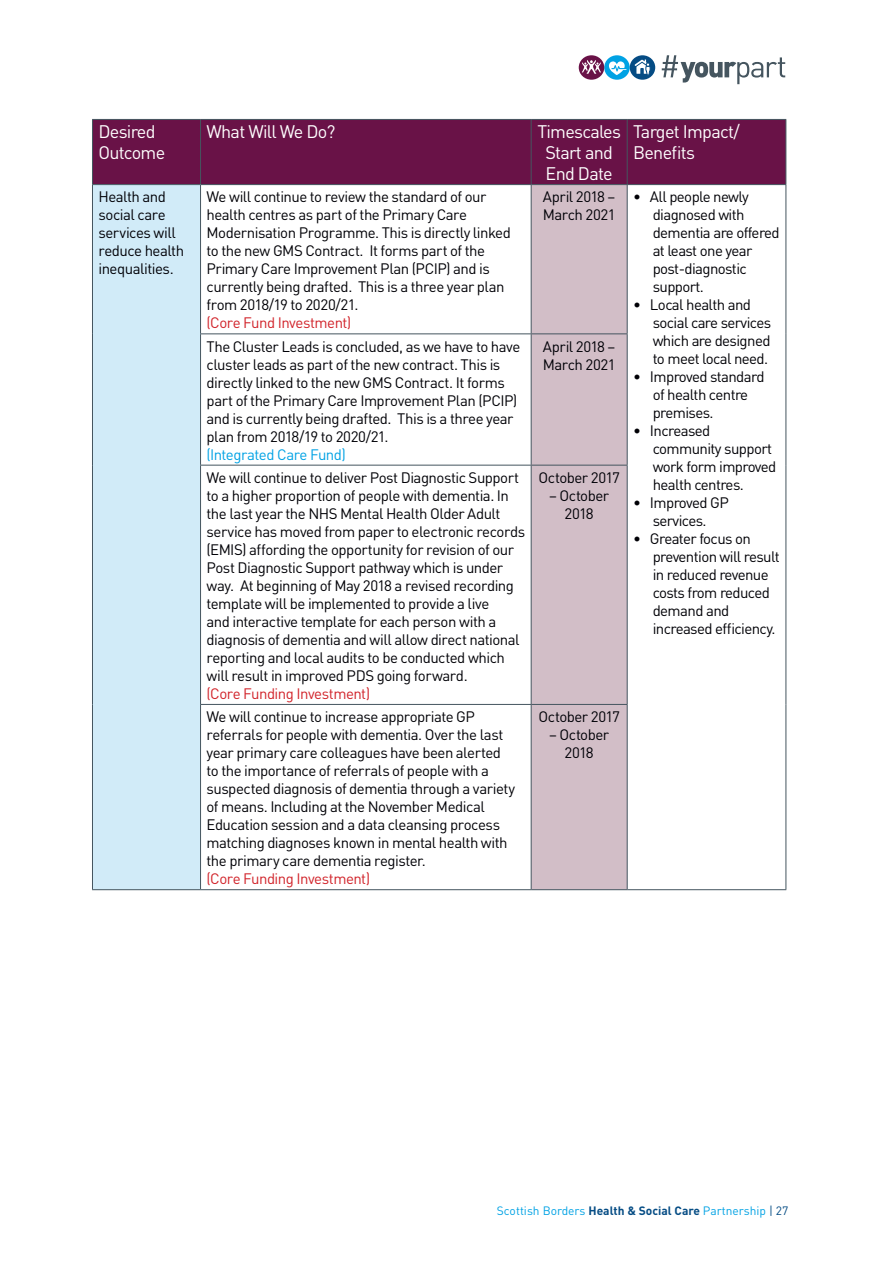
<style>
.page{position:relative;width:893px;height:1263px;background:#fff}
.page>*{position:absolute;margin:0;border:0;box-sizing:border-box;transform-origin:0 0}
.t1{font:18px/21px "DIN";letter-spacing:-.04em;color:#fff}
.t2{font:15px/18px "DIN";letter-spacing:-.035em;color:#000006}
.t3{font:15px "DIN";letter-spacing:-.035em;color:#d1232a}
.t4{font:15px "DIN";letter-spacing:-.035em;color:#00a2e4}
.t5{font:12px "DIN";color:#00a2e4}
.s1{font-weight:700;color:#054c84}
.s2{color:#054c84}
</style>
<div class="page">
<div style="left:604px;top:55px;width:26px;height:25px;background:#00a2e4;border-radius:50%"></div>
<div style="left:579px;top:55px;width:25px;height:25px;background:#691247;border-radius:50%"></div>
<svg style="left:582px;top:60px;width:19px;height:14px"></svg>
<div style="left:630px;top:55px;width:25px;height:25px;background:#054c84;border-radius:50%"></div>
<svg style="left:662px;top:55px;width:123px;height:29px"></svg>
<svg style="left:635px;top:60px;width:15px;height:15px"></svg>
<svg style="left:609px;top:61px;width:17px;height:14px"></svg>
<div style="left:93px;top:120px;width:692px;height:64px;background:#691247"></div>
<div style="left:92px;top:185px;width:109px;height:705px;background:#d1ebf8"></div>
<div style="left:532px;top:185px;width:95px;height:704px;background:#d2bec7"></div>
<hr style="left:531px;top:120px;width:1px;height:64px;background:#45555f">
<hr style="left:627px;top:120px;width:1px;height:64px;background:#45555f">
<hr style="left:785px;top:120px;width:1px;height:64px;background:#45555f">
<hr style="left:92px;top:184px;width:109px;height:1px;background:#45555f">
<hr style="left:201px;top:184px;width:330px;height:1px;background:#45555f">
<hr style="left:531px;top:184px;width:96px;height:1px;background:#45555f">
<hr style="left:531px;top:185px;width:1px;height:148px;background:#45555f">
<hr style="left:627px;top:184px;width:159px;height:1px;background:#45555f">
<hr style="left:627px;top:185px;width:1px;height:148px;background:#45555f">
<hr style="left:785px;top:185px;width:1px;height:149px;background:#45555f">
<hr style="left:200px;top:333px;width:331px;height:1px;background:#45555f">
<hr style="left:531px;top:333px;width:97px;height:1px;background:#45555f">
<hr style="left:531px;top:334px;width:1px;height:131px;background:#45555f">
<hr style="left:627px;top:334px;width:1px;height:131px;background:#45555f">
<hr style="left:785px;top:334px;width:1px;height:131px;background:#45555f">
<hr style="left:200px;top:465px;width:331px;height:1px;background:#45555f">
<hr style="left:531px;top:465px;width:97px;height:1px;background:#45555f">
<hr style="left:531px;top:465px;width:1px;height:239px;background:#45555f">
<hr style="left:627px;top:465px;width:1px;height:239px;background:#45555f">
<hr style="left:785px;top:465px;width:1px;height:239px;background:#45555f">
<hr style="left:200px;top:704px;width:331px;height:1px;background:#45555f">
<hr style="left:531px;top:704px;width:97px;height:1px;background:#45555f">
<hr style="left:531px;top:705px;width:1px;height:184px;background:#45555f">
<hr style="left:627px;top:705px;width:1px;height:184px;background:#45555f">
<hr style="left:785px;top:704px;width:1px;height:185px;background:#45555f">
<hr style="left:92px;top:889px;width:109px;height:1px;background:#45555f">
<hr style="left:201px;top:889px;width:330px;height:1px;background:#45555f">
<hr style="left:531px;top:889px;width:96px;height:1px;background:#45555f">
<hr style="left:627px;top:889px;width:159px;height:1px;background:#45555f">
<hr style="left:92px;top:119px;width:109px;height:1px;background:#45555f">
<hr style="left:92px;top:120px;width:1px;height:64px;background:#45555f">
<hr style="left:201px;top:119px;width:330px;height:1px;background:#45555f">
<hr style="left:200px;top:120px;width:1px;height:64px;background:#45555f">
<hr style="left:531px;top:119px;width:96px;height:1px;background:#45555f">
<hr style="left:627px;top:119px;width:159px;height:1px;background:#45555f">
<hr style="left:92px;top:185px;width:1px;height:149px;background:#45555f">
<hr style="left:200px;top:185px;width:1px;height:148px;background:#45555f">
<hr style="left:92px;top:334px;width:1px;height:131px;background:#45555f">
<hr style="left:200px;top:334px;width:1px;height:131px;background:#45555f">
<hr style="left:92px;top:465px;width:1px;height:239px;background:#45555f">
<hr style="left:200px;top:465px;width:1px;height:239px;background:#45555f">
<hr style="left:92px;top:704px;width:1px;height:185px;background:#45555f">
<hr style="left:200px;top:705px;width:1px;height:184px;background:#45555f">
<p class="t1" style="left:98px;top:121px;width:68px">Desired<br>Outcome</p>
<p class="t1" style="left:207px;top:121px;width:130px">What Will We Do?</p>
<p class="t1" style="left:537px;top:121px;width:85px;text-align:center">Timescales<br>Start and<br>End Date</p>
<p class="t1" style="left:633px;top:121px;width:108px">Target Impact/<br>Benefits</p>
<p class="t2" style="left:98px;top:188px;width:87px">Health and social care services will reduce health inequalities.</p>
<p class="t2" style="left:207px;top:188px;width:306px">We will continue to review the standard of our health centres as part of the Primary Care Modernisation Programme. This is directly linked to the new GMS Contract. It forms part of the Primary Care Improvement Plan (PCIP) and is currently being drafted. This is a three year plan from 2018/19 to 2020/21.</p>
<p class="t3" style="left:207px;top:314px;width:146px">(Core Fund Investment)</p>
<p class="t2" style="left:543px;top:188px;width:74px">April 2018 –<br>March 2021</p>
<p class="t2" style="left:653px;top:188px;width:129px;text-indent:-20px">• All people newly diagnosed with dementia are offered at least one year post-diagnostic support.</p>
<p class="t2" style="left:653px;top:296px;width:120px;text-indent:-20px">• Local health and social care services which are designed to meet local need.</p>
<p class="t2" style="left:653px;top:368px;width:113px;text-indent:-20px">• Improved standard of health centre premises.</p>
<p class="t2" style="left:653px;top:422px;width:125px;text-indent:-20px">• Increased community support work form improved health centres.</p>
<p class="t2" style="left:633px;top:494px;width:97px;text-align:center">• Improved GP services.</p>
<p class="t2" style="left:653px;top:530px;width:129px;text-indent:-20px">• Greater focus on prevention will result in reduced revenue costs from reduced demand and increased efficiency.</p>
<p class="t2" style="left:207px;top:337px;width:315px">The Cluster Leads is concluded, as we have to have cluster leads as part of the new contract. This is directly linked to the new GMS Contract. It forms part of the Primary Care Improvement Plan (PCIP) and is currently being drafted. This is a three year plan from 2018/19 to 2020/21.</p>
<p class="t4" style="left:207px;top:445px;width:141px">(Integrated Care Fund)</p>
<p class="t2" style="left:543px;top:337px;width:74px">April 2018 –<br>March 2021</p>
<p class="t2" style="left:207px;top:468px;width:320px">We will continue to deliver Post Diagnostic Support to a higher proportion of people with dementia. In the last year the NHS Mental Health Older Adult service has moved from paper to electronic records (EMIS) affording the opportunity for revision of our Post Diagnostic Support pathway which is under way. At beginning of May 2018 a revised recording template will be implemented to provide a live<br>and interactive template for each person with a diagnosis of dementia and will allow direct national reporting and local audits to be conducted which will result in improved PDS going forward.</p>
<p class="t3" style="left:207px;top:684px;width:165px">(Core Funding Investment)</p>
<p class="t2" style="left:538px;top:468px;width:83px">October 2017</p>
<p class="t2" style="left:549px;top:486px;width:62px;text-align:center">– October<br>2018</p>
<p class="t2" style="left:207px;top:707px;width:310px">We will continue to increase appropriate GP referrals for people with dementia. Over the last year primary care colleagues have been alerted to the importance of referrals of people with a suspected diagnosis of dementia through a variety of means. Including at the November Medical Education session and a data cleansing process matching diagnoses known in mental health with the primary care dementia register.</p>
<p class="t3" style="left:207px;top:869px;width:165px">(Core Funding Investment)</p>
<p class="t2" style="left:538px;top:707px;width:83px">October 2017</p>
<p class="t2" style="left:549px;top:725px;width:62px;text-align:center">– October<br>2018</p>
<p class="t5" style="left:497px;top:1203px;width:293px">Scottish Borders <span class="s1">Health &amp; Social Care</span> Partnership <span class="s2">| 27</span></p>
</div>
